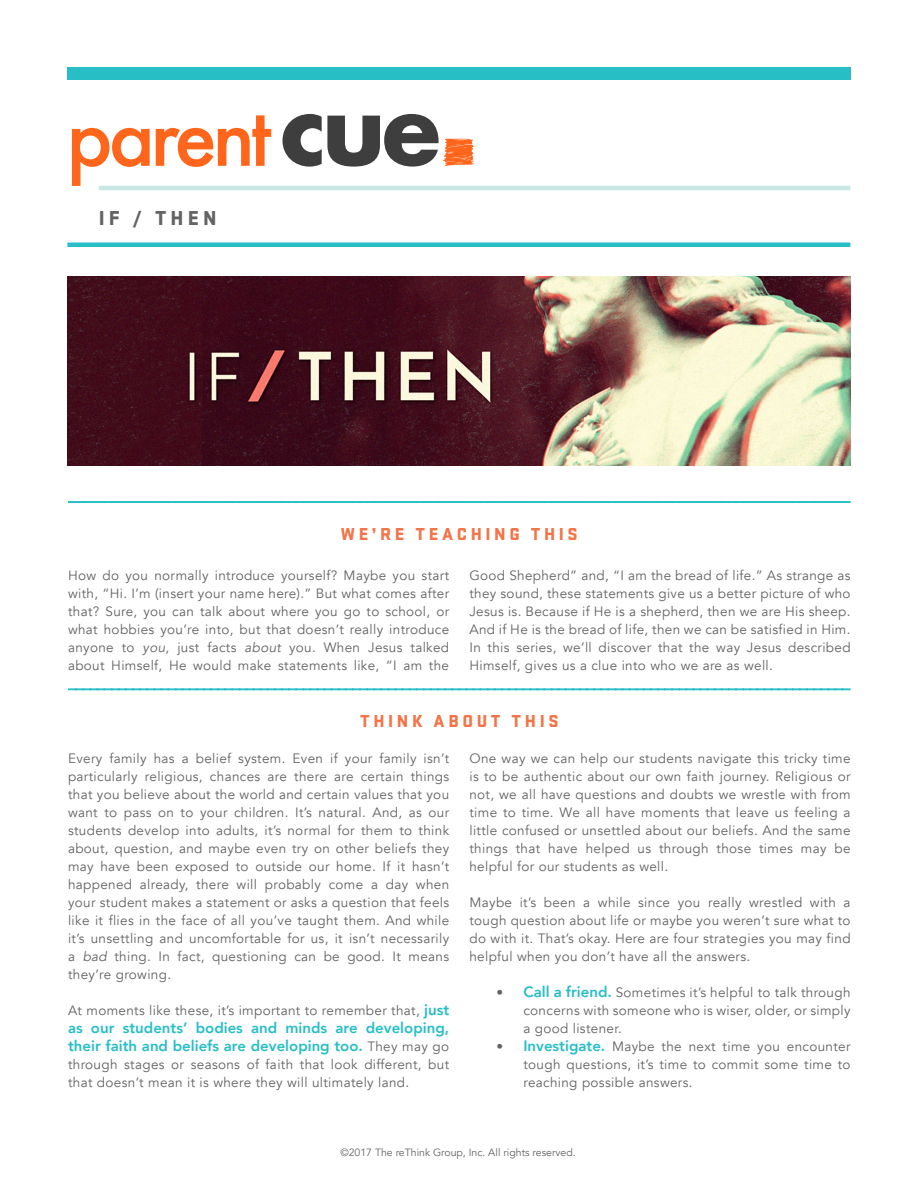
<style>
.page{position:relative;width:918px;height:1188px;background:#fff}
.page>*{position:absolute;margin:0;border:0;box-sizing:border-box;transform-origin:0 0}
.t1{font:900 21px "Stratum No 2";letter-spacing:.2em;color:#636366}
.t2{font:900 18px "Stratum No 2";letter-spacing:.2em;color:#f37448}
.t3{font:900 16.5px "Avenir";color:#28bec6}
.t4{font:800 15px/18px "Avenir";color:#28bec6}
.t5{font:13.5px/18px "Avenir";letter-spacing:.025em;color:#636366;text-align:justify}
.t6{font:10.5px "Avenir";color:#636366}
.s1{font-style:italic}
.s2{font-weight:800;font-size:15px;color:#28bec6}
.s3{font-weight:400;font-size:13.5px;color:#636366}
</style>
<div class="page">
<img style="left:68px;top:277px;width:783px;height:189px">
<hr style="left:67px;top:243px;width:783px;height:4px;background:#28bec6">
<div style="left:68px;top:68px;width:783px;height:12px;background:#28bec6"></div>
<hr style="left:99px;top:186px;width:751px;height:4px;background:#c8e7e5">
<svg style="left:72px;top:128px;width:78px;height:58px"></svg>
<svg style="left:156px;top:115px;width:115px;height:52px"></svg>
<svg style="left:283px;top:114px;width:191px;height:53px"></svg>
<svg style="left:68px;top:501px;width:782px;height:2px;background:#37c2c9"></svg>
<svg style="left:68px;top:689px;width:782px;height:1px"></svg>
<p class="t1" style="left:99px;top:206px;width:119px">If / Then</p>
<p class="t3" style="left:69px;top:481px;width:783px">______________________________________________________________________________________________________________</p>
<p class="t2" style="left:341px;top:524px;width:238px">WE ’RE TE ACH IN G TH IS</p>
<p class="t5" style="left:68px;top:566px;width:383px">How do you normally introduce yourself? Maybe you start with, “Hi. I’m (insert your name here).” But what comes after that? Sure, you can talk about where you go to school, or what hobbies you’re into, but that doesn’t really introduce anyone to <span class="s1">you</span>, just facts <span class="s1">about</span> you. When Jesus talked about Himself, He would make statements like, “I am the</p>
<p class="t5" style="left:469px;top:566px;width:383px">Good Shepherd” and, “I am the bread of life.” As strange as they sound, these statements give us a better picture of who Jesus is. Because if He is a shepherd, then we are His sheep.<br>And if He is the bread of life, then we can be satisfied in Him.<br>In this series, we’ll discover that the way Jesus described Himself, gives us a clue into who we are as well.</p>
<p class="t2" style="left:360px;top:711px;width:200px">TH IN K ABOUT TH IS</p>
<p class="t5" style="left:68px;top:750px;width:383px">Every family has a belief system. Even if your family isn’t particularly religious, chances are there are certain things that you believe about the world and certain values that you want to pass on to your children. It’s natural. And, as our students develop into adults, it’s normal for them to think about, question, and maybe even try on other beliefs they may have been exposed to outside our home. If it hasn’t happened already, there will probably come a day when your student makes a statement or asks a question that feels like it flies in the face of all you’ve taught them. And while it’s unsettling and uncomfortable for us, it isn’t necessarily a <span class="s1">bad</span> thing. In fact, questioning can be good. It means they’re growing.</p>
<p class="t5" style="left:68px;top:1002px;width:383px">At moments like these, it’s important to remember that, <span class="s2">just</span></p>
<p class="t4" style="left:68px;top:1019px;width:383px">as our students’ bodies and minds are developing, their faith and beliefs are developing too. <span class="s3">They may go</span></p>
<p class="t5" style="left:68px;top:1056px;width:383px">through stages or seasons of faith that look different, but that doesn’t mean it is where they will ultimately land.</p>
<p class="t5" style="left:469px;top:750px;width:383px">One way we can help our students navigate this tricky time is to be authentic about our own faith journey. Religious or not, we all have questions and doubts we wrestle with from time to time. We all have moments that leave us feeling a little confused or unsettled about our beliefs. And the same things that have helped us through those times may be helpful for our students as well.</p>
<p class="t5" style="left:469px;top:894px;width:383px">Maybe it’s been a while since you really wrestled with a tough question about life or maybe you weren’t sure what to do with it. That’s okay. Here are four strategies you may find helpful when you don’t have all the answers.</p>
<p class="t5" style="left:523px;top:984px;width:329px;text-indent:-27px">• <span class="s2">Call a friend.</span> Sometimes it’s helpful to talk through concerns with someone who is wiser, older, or simply a good listener.</p>
<p class="t5" style="left:523px;top:1038px;width:329px;text-indent:-27px">• <span class="s2">Investigate.</span> Maybe the next time you encounter tough questions, it’s time to commit some time to reaching possible answers.</p>
<p class="t6" style="left:340px;top:1146px;width:237px">©2017 The reThink Group, Inc. All rights reserved.</p>
</div>
